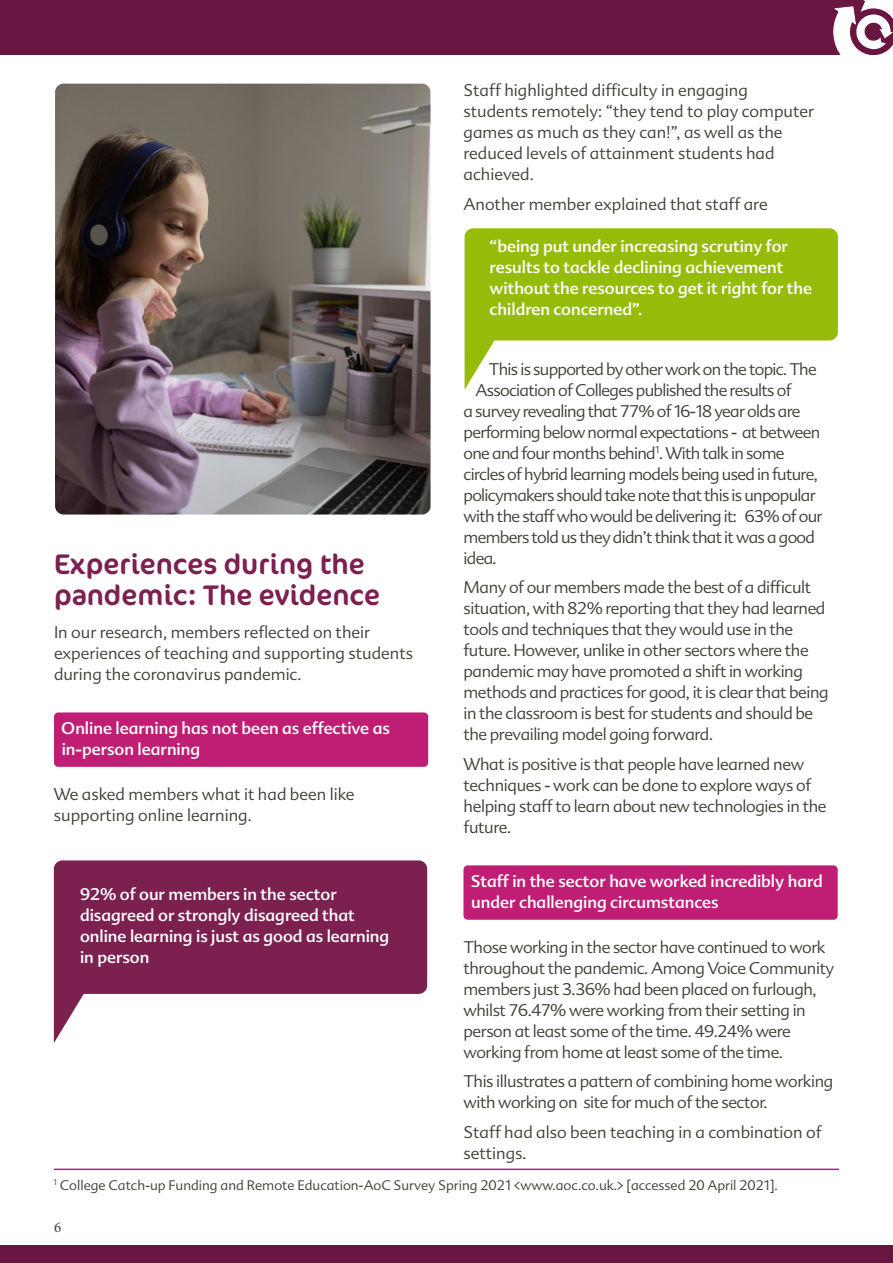
<style>
.page{position:relative;width:893px;height:1263px;background:#fff}
.page>*{position:absolute;margin:0;border:0;box-sizing:border-box;transform-origin:0 0}
.t1{font:28.5px/30.8px "Cocon Pro";color:#7b204f}
.t2{font:300 16.5px/21px "Advert OT";letter-spacing:-.025em;color:#414038}
.t3{font:300 16.5px/21px "Advert OT";color:#414038}
.t4{font:16.5px/21px "Advert OT";color:#fff}
.t5{font:15px "Minion Pro";color:#414038}
.t6{font:300 13.5px "Advert OT";color:#414038}
</style>
<div class="page">
<div style="left:0;top:1245px;width:893px;height:18px;background:#691642"></div>
<div style="left:54px;top:712px;width:374px;height:55px;background:#bf1e74;border-radius:4px"></div>
<div style="left:463px;top:865px;width:375px;height:55px;background:#bf1e74;border-radius:4px"></div>
<div style="left:0;top:0;width:893px;height:54px;background:#691642"></div>
<hr style="left:54px;top:1168px;width:785px;height:2px;background:#bf1e74">
<img style="left:55px;top:84px;width:376px;height:430px">
<svg style="left:54px;top:860px;width:373px;height:183px;fill:#7b204f"></svg>
<svg style="left:465px;top:228px;width:373px;height:161px"></svg>
<div style="left:490px;top:240px;width:323px;height:89px;background:#96bc0a"></div>
<svg style="left:830px;top:0;width:63px;height:55px"></svg>
<p class="t3" style="left:463px;top:80px;width:352px">Staff highlighted difficulty in engaging students remotely: “they tend to play computer games as much as they can!”, as well as the reduced levels of attainment students had achieved.</p>
<p class="t3" style="left:463px;top:193px;width:306px">Another member explained that staff are</p>
<h1 class="t1" style="left:54px;top:548px;width:327px">Experiences during the pandemic: The evidence</h1>
<p class="t3" style="left:54px;top:621px;width:361px">In our research, members reflected on their experiences of teaching and supporting students during the coronavirus pandemic.</p>
<p class="t4" style="left:61px;top:718px;width:330px">Online learning has not been as effective as in-person learning</p>
<p class="t3" style="left:54px;top:783px;width:302px">We asked members what it had been like supporting online learning.</p>
<p class="t4" style="left:490px;top:236px;width:324px">“being put under increasing scrutiny for results to tackle declining achievement without the resources to get it right for the children concerned”.</p>
<p class="t2" style="left:489px;top:358px;width:329px">This is supported by other work on the topic. The</p>
<p class="t2" style="left:475px;top:379px;width:318px">Association of Colleges published the results of</p>
<p class="t2" style="left:463px;top:400px;width:339px">a survey revealing that 77% of 16-18 year olds are</p>
<p class="t2" style="left:463px;top:421px;width:358px">performing below normal expectations - at between</p>
<p class="t2" style="left:463px;top:442px;width:323px">one and four months behind<sup>1</sup>. With talk in some</p>
<p class="t2" style="left:463px;top:463px;width:356px">circles of hybrid learning models being used in future,</p>
<p class="t2" style="left:463px;top:484px;width:354px">policymakers should take note that this is unpopular</p>
<p class="t2" style="left:463px;top:505px;width:361px">with the staff who would be delivering it: 63% of our</p>
<p class="t2" style="left:463px;top:526px;width:353px">members told us they didn’t think that it was a good</p>
<p class="t2" style="left:463px;top:547px;width:35px">idea.</p>
<p class="t2" style="left:463px;top:577px;width:367px">Many of our members made the best of a difficult situation, with 82% reporting that they had learned tools and techniques that they would use in the future. However, unlike in other sectors where the pandemic may have promoted a shift in working methods and practices for good, it is clear that being in the classroom is best for students and should be the prevailing model going forward.</p>
<p class="t2" style="left:463px;top:753px;width:365px">What is positive is that people have learned new techniques - work can be done to explore ways of helping staff to learn about new technologies in the future.</p>
<p class="t4" style="left:471px;top:871px;width:354px">Staff in the sector have worked incredibly hard under challenging circumstances</p>
<p class="t2" style="left:463px;top:936px;width:372px">Those working in the sector have continued to work throughout the pandemic. Among Voice Community members just 3.36% had been placed on furlough, whilst 76.47% were working from their setting in person at least some of the time. 49.24% were working from home at least some of the time.</p>
<p class="t2" style="left:463px;top:1071px;width:371px">This illustrates a pattern of combining home working with working on site for much of the sector.</p>
<p class="t3" style="left:463px;top:1121px;width:360px">Staff had also been teaching in a combination of settings.</p>
<p class="t6" style="left:54px;top:1177px;width:726px"><sup>1</sup> College Catch-up Funding and Remote Education-AoC Survey Spring 2021 &lt;www.aoc.co.uk.&gt; [accessed 20 April 2021].</p>
<p class="t4" style="left:80px;top:884px;width:311px">92% of our members in the sector disagreed or strongly disagreed that online learning is just as good as learning in person</p>
<p class="t5" style="left:54px;top:1217px;width:9px">6</p>
</div>
